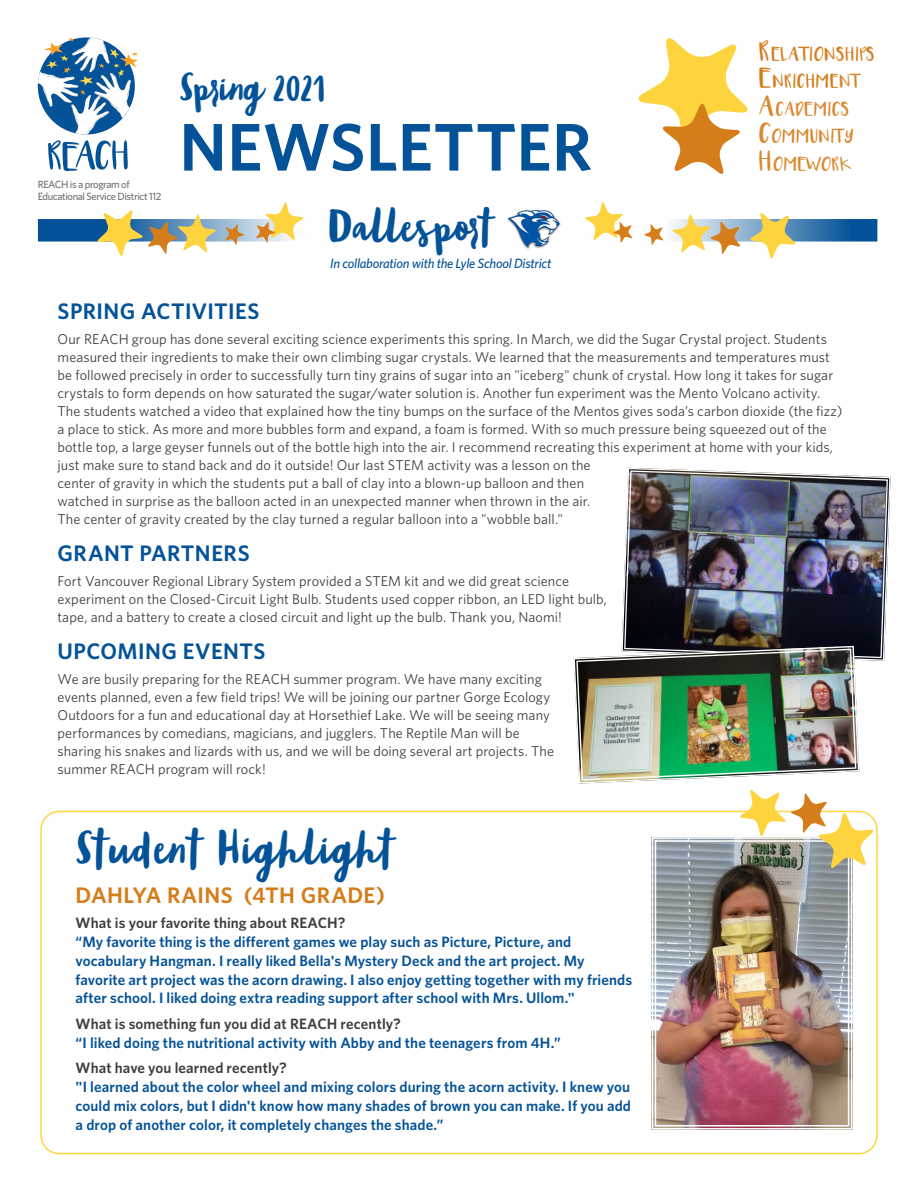
<style>
.page{position:relative;width:918px;height:1188px;background:#fff}
.page>*{position:absolute;margin:0;border:0;box-sizing:border-box;transform-origin:0 0}
.t1{font:600 67.5px "Whitney";letter-spacing:.005em;color:#045297}
.t2{font:37.5px "Blog Script";letter-spacing:.02em;color:#045297}
.t3{font:36px "Blog Script";color:#045297}
.t4{font:31.5px "Blog Script";letter-spacing:-.025em;color:#045297}
.Subhead{font:600 22.5px "Whitney";letter-spacing:.02em;color:#045297}
.Subhead-2{font:600 22.5px "Whitney";letter-spacing:.02em;color:#d57d1a}
.Text{font:600 15px/18.8px "Whitney";letter-spacing:.005em;color:#045297}
.Text-2{font:14.25px/18px "Whitney";letter-spacing:.005em;color:#3e3e3f}
.t5{font:italic 500 13.5px "Whitney";letter-spacing:-.02em;color:#045297}
.Body_text{font:10.8px "Luna";letter-spacing:.135em;color:#d57d1a}
.Body_text-2{font:10.8px "Luna";letter-spacing:.1em;color:#da882e}
.Body_text-3{font:10.8px "Luna";letter-spacing:.155em;color:#da882e}
.Body_text-4{font:10.8px "Luna";letter-spacing:.12em;color:#da882e}
.t6{font:500 10.5px "Whitney";letter-spacing:-.04em;color:#717074}
.s1{font-size:15.3px}
.s2{color:#da882e}
.s3{color:#3e3e3f}
</style>
<div class="page">
<svg style="left:38px;top:219px;width:218px;height:23px;background:#3a77ad"></svg>
<svg style="left:632px;top:219px;width:245px;height:23px"></svg>
<svg style="left:97px;top:210px;width:119px;height:46px"></svg>
<svg style="left:225px;top:224px;width:19px;height:21px"></svg>
<svg style="left:256px;top:202px;width:48px;height:41px"></svg>
<svg style="left:750px;top:213px;width:46px;height:46px"></svg>
<svg style="left:672px;top:214px;width:69px;height:40px"></svg>
<svg style="left:644px;top:224px;width:19px;height:21px"></svg>
<svg style="left:585px;top:202px;width:47px;height:41px"></svg>
<svg style="left:638px;top:38px;width:110px;height:136px"></svg>
<svg style="left:38px;top:37px;width:100px;height:134px"></svg>
<img style="left:624px;top:470px;width:265px;height:189px">
<img style="left:573px;top:584px;width:287px;height:227px">
<img style="left:574px;top:647px;width:285px;height:136px">
<img style="left:507px;top:209px;width:54px;height:40px">
<div style="left:40px;top:811px;width:838px;height:343px;border:2px solid #fed43e;border-radius:18px"></div>
<img style="left:651px;top:837px;width:202px;height:293px">
<div style="left:655px;top:840px;width:194px;height:286px;border:1px solid #fff"></div>
<svg style="left:739px;top:789px;width:135px;height:80px"></svg>
<p class="t6" style="left:38px;top:177px;width:93px">REACH is a program of</p>
<p class="t6" style="left:38px;top:189px;width:125px">Educational Service District 112</p>
<p class="t4" style="left:179px;top:69px;width:149px">Spring 2021</p>
<p class="t1" style="left:179px;top:102px;width:414px">NEWSLETTER</p>
<p class="t3" style="left:327px;top:206px;width:167px">Dallesport</p>
<p class="t5" style="left:330px;top:254px;width:223px">In collaboration with the Lyle School District</p>
<p class="Body_text" style="left:760px;top:50px;width:116px"><span class="s1">R</span>ELATIONSHIPS</p>
<p class="Body_text" style="left:760px;top:78px;width:103px"><span class="s1">E</span>NRICHME<span class="s2">NT</span></p>
<p class="Body_text-2" style="left:760px;top:106px;width:91px"><span class="s1">A</span>CADEMICS</p>
<p class="Body_text-3" style="left:760px;top:133px;width:96px"><span class="s1">C</span>OMMUNITY</p>
<p class="Body_text-4" style="left:760px;top:161px;width:94px"><span class="s1">H</span> OMEWORK</p>
<p class="Subhead" style="left:58px;top:296px;width:203px">SPRING ACTIVITIES</p>
<p class="Text-2" style="left:58px;top:329px;width:787px">Our REACH group has done several exciting science experiments this spring. In March, we did the Sugar Crystal project. Students measured their ingredients to make their own climbing sugar crystals. We learned that the measurements and temperatures must be followed precisely in order to successfully turn tiny grains of sugar into an "iceberg" chunk of crystal. How long it takes for sugar crystals to form depends on how saturated the sugar/water solution is. Another fun experiment was the Mento Volcano activity.<br>The students watched a video that explained how the tiny bumps on the surface of the Mentos gives soda’s carbon dioxide (the fizz) a place to stick. As more and more bubbles form and expand, a foam is formed. With so much pressure being squeezed out of the bottle top, a large geyser funnels out of the bottle high into the air. I recommend recreating this experiment at home with your kids, just make sure to stand back and do it outside! Our last STEM activity was a lesson on the<br>center of gravity in which the students put a ball of clay into a blown-up balloon and then<br>watched in surprise as the balloon acted in an unexpected manner when thrown in the air.<br>The center of gravity created by the clay turned a regular balloon into a "wobble ball."</p>
<p class="Subhead" style="left:58px;top:538px;width:194px">GRANT PARTNERS</p>
<p class="Text-2" style="left:58px;top:572px;width:551px">Fort Vancouver Regional Library System provided a STEM kit and we did great science experiment on the Closed-Circuit Light Bulb. Students used copper ribbon, an LED light bulb, tape, and a battery to create a closed circuit and light up the bulb. Thank you, Naomi!</p>
<p class="Subhead" style="left:58px;top:637px;width:210px">UPCOMING EVENTS</p>
<p class="Text-2" style="left:58px;top:670px;width:498px">We are busily preparing for the REACH summer program. We have many exciting events planned, even a few field trips! We will be joining our partner Gorge Ecology Outdoors for a fun and educational day at Horsethief Lake. We will be seeing many performances by comedians, magicians, and jugglers. The Reptile Man will be sharing his snakes and lizards with us, and we will be doing several art projects. The summer REACH program will rock!</p>
<p class="t2" style="left:76px;top:827px;width:320px">Student Highlight</p>
<p class="Subhead-2" style="left:76px;top:880px;width:311px">DAHLYA RAINS (4TH GRADE)</p>
<p class="Text" style="left:76px;top:913px;width:558px"><span class="s3">What is your favorite thing about REACH?<br></span>“My favorite thing is the different games we play such as Picture, Picture, and vocabulary Hangman. I really liked Bella's Mystery Deck and the art project. My favorite art project was the acorn drawing. I also enjoy getting together with my friends after school. I liked doing extra reading support after school with Mrs. Ullom."</p>
<p class="Text" style="left:76px;top:1014px;width:487px"><span class="s3">What is something fun you did at REACH recently?<br></span>“I liked doing the nutritional activity with Abby and the teenagers from 4H.”</p>
<p class="Text" style="left:76px;top:1058px;width:557px"><span class="s3">What have you learned recently?<br></span>"I learned about the color wheel and mixing colors during the acorn activity. I knew you could mix colors, but I didn't know how many shades of brown you can make. If you add a drop of another color, it completely changes the shade.”</p>
</div>
